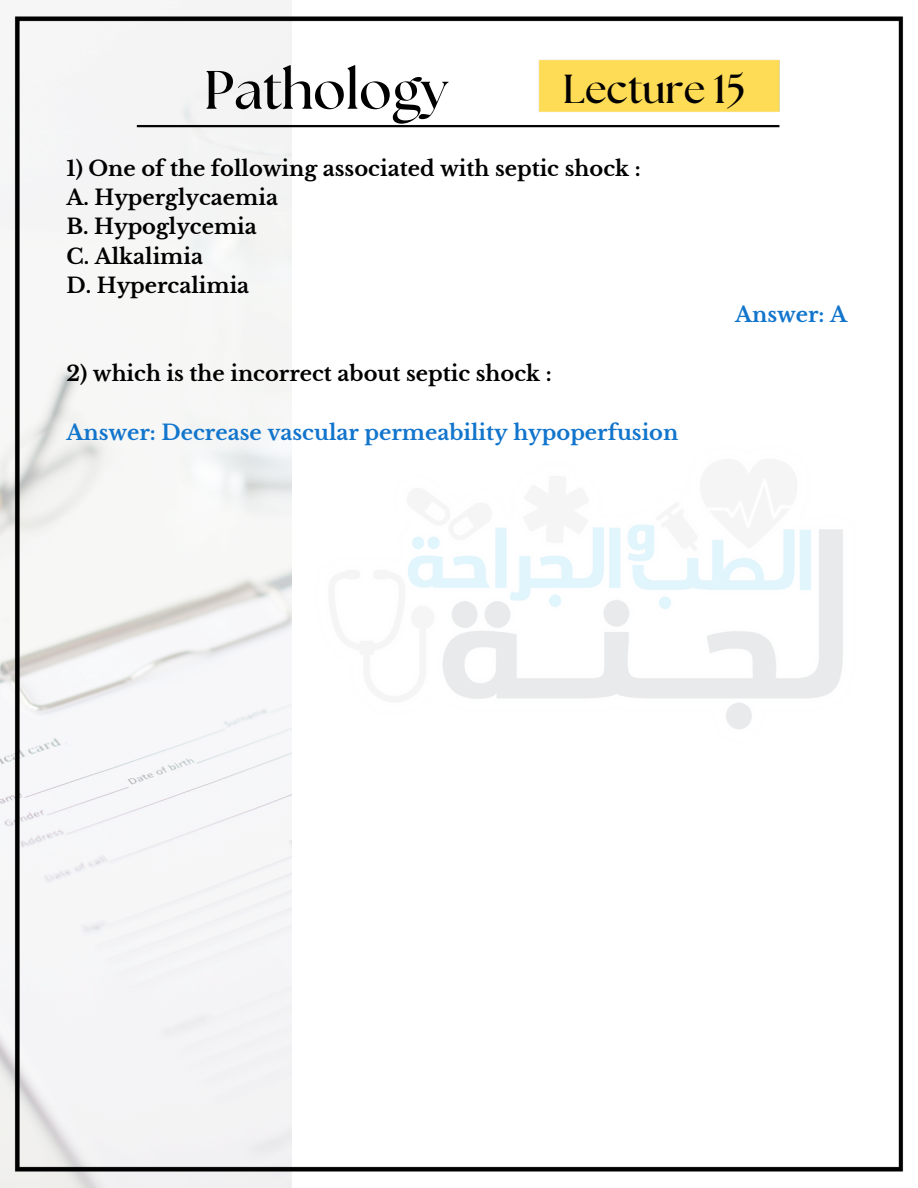
<style>
.page{position:relative;width:918px;height:1188px;background:#fff}
.page>*{position:absolute;margin:0;border:0;box-sizing:border-box;transform-origin:0 0}
.t1{font:700 54px "The Seasons";color:#000}
.t2{font:700 40.5px "The Seasons";color:#000}
.t3{font:700 21px "Libre Baskerville";color:#000}
.t4{font:700 21px "Libre Baskerville";color:#1275cc}
</style>
<div class="page">
<img style="left:0;top:0;width:291px;height:1188px">
<img style="left:7px;top:9px;width:897px;height:1169px">
<p class="t1" style="left:204px;top:66px;width:245px">Pathology</p>
<p class="t2" style="left:563px;top:71px;width:185px">Lecture 15</p>
<h2 class="t3" style="left:67px;top:155px;width:576px">1) One of the following associated with septic shock :</h2>
<h1 class="t3" style="left:67px;top:185px;width:213px">A. Hyperglycaemia</h1>
<p class="t3" style="left:67px;top:214px;width:192px">B. Hypoglycemia</p>
<p class="t3" style="left:67px;top:243px;width:138px">C. Alkalimia</p>
<p class="t3" style="left:67px;top:272px;width:184px">D. Hypercalimia</p>
<p class="t4" style="left:735px;top:302px;width:113px">Answer: A</p>
<p class="t3" style="left:67px;top:360px;width:487px">2) which is the incorrect about septic shock :</p>
<p class="t4" style="left:67px;top:420px;width:613px">Answer: Decrease vascular permeability hypoperfusion</p>
</div>
